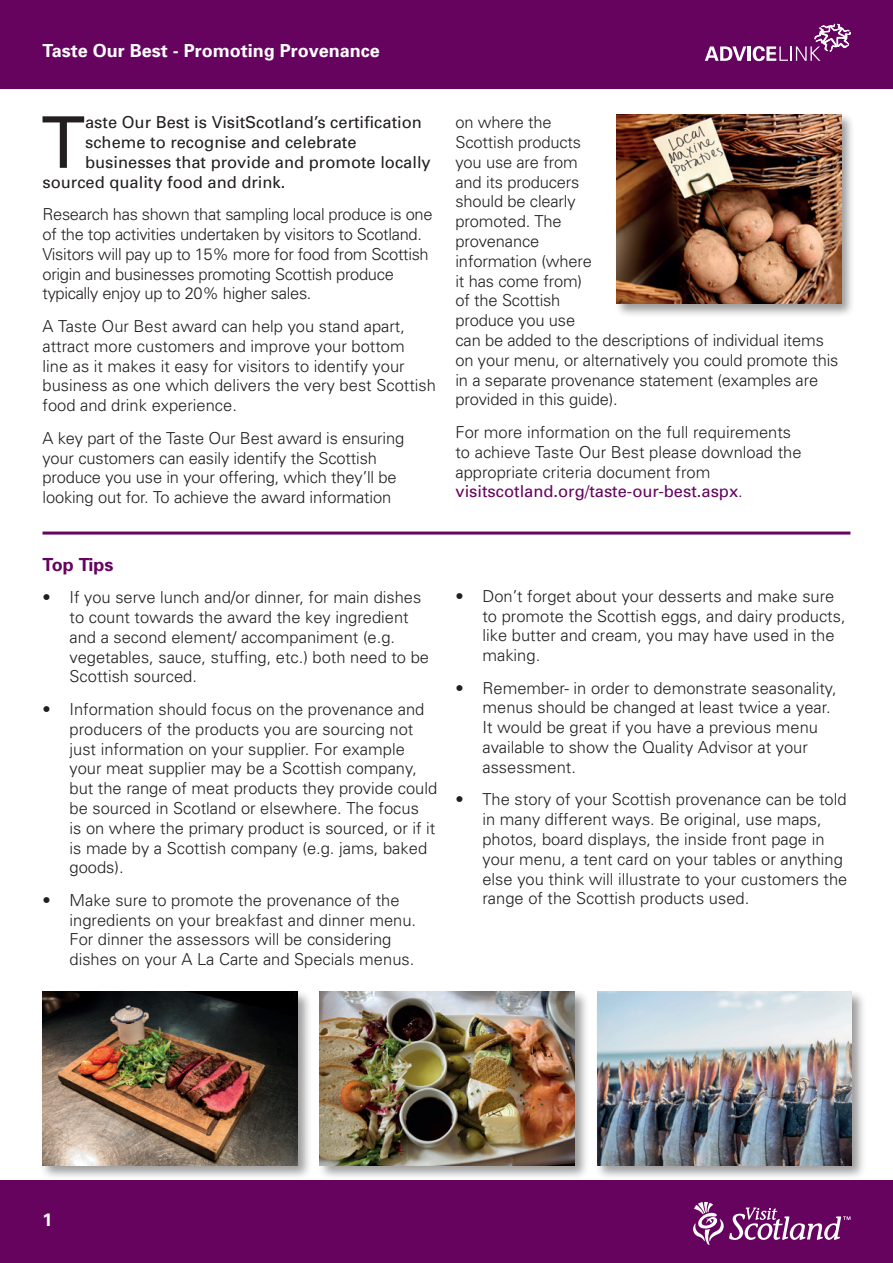
<style>
.page{position:relative;width:893px;height:1263px;background:#fff}
.page>*{position:absolute;margin:0;border:0;box-sizing:border-box;transform-origin:0 0}
.t1{font:71.4px "Univers";color:#231f20}
.t2{font:700 18px "Univers";color:#fff}
.t3{font:700 18px "Univers";color:#65035f}
.t4{font:300 16.5px/19.8px "Univers";color:#231f20}
.t5{font:300 16.5px/19.8px "Univers";letter-spacing:-.02em;color:#231f20}
.t6{font:16.5px "Univers";color:#231f20}
.s1{font-weight:400;color:#65035f}
</style>
<div class="page">
<div style="left:0;top:0;width:893px;height:89px;background:#65035f"></div>
<div style="left:0;top:1180px;width:893px;height:83px;background:#65035f"></div>
<svg style="left:705px;top:46px;width:41px;height:15px"></svg>
<hr style="left:748px;top:46px;width:3px;height:15px;background:#fff">
<svg style="left:753px;top:24px;width:97px;height:37px"></svg>
<svg style="left:693px;top:1202px;width:157px;height:43px"></svg>
<div style="left:614px;top:113px;width:241px;height:205px;background:#231f20;opacity:.45"></div>
<img style="left:617px;top:115px;width:224px;height:189px">
<div style="left:40px;top:989px;width:272px;height:191px;background:#231f20;opacity:.45"></div>
<img style="left:43px;top:992px;width:254px;height:173px">
<hr style="left:43px;top:531px;width:807px;height:3px;background:#65035f">
<div style="left:317px;top:989px;width:273px;height:191px;background:#231f20;opacity:.45"></div>
<img style="left:320px;top:992px;width:254px;height:173px">
<div style="left:595px;top:989px;width:272px;height:191px;background:#231f20;opacity:.45"></div>
<img style="left:597px;top:992px;width:255px;height:173px">
<p class="t2" style="left:43px;top:39px;width:339px">Taste Our Best - Promoting Provenance</p>
<h1 class="t1" style="left:42px;top:98px;width:45px">T</h1>
<p class="t6" style="left:85px;top:112px;width:338px">aste Our Best is VisitScotland’s certification</p>
<p class="t6" style="left:85px;top:132px;width:273px">scheme to recognise and celebrate</p>
<p class="t6" style="left:85px;top:152px;width:347px">businesses that provide and promote locally</p>
<p class="t6" style="left:43px;top:172px;width:244px">sourced quality food and drink.</p>
<p class="t5" style="left:43px;top:204px;width:391px">Research has shown that sampling local produce is one of the top activities undertaken by visitors to Scotland.<br>Visitors will pay up to 15% more for food from Scottish origin and businesses promoting Scottish produce typically enjoy up to 20% higher sales.</p>
<p class="t4" style="left:43px;top:316px;width:395px">A Taste Our Best award can help you stand apart, attract more customers and improve your bottom<br>line as it makes it easy for visitors to identify your business as one which delivers the very best Scottish food and drink experience.</p>
<p class="t4" style="left:43px;top:427px;width:363px">A key part of the Taste Our Best award is ensuring your customers can easily identify the Scottish produce you use in your offering, which they’ll be looking out for. To achieve the award information</p>
<p class="t4" style="left:455px;top:112px;width:384px">on where the<br>Scottish products<br>you use are from<br>and its producers<br>should be clearly<br>promoted. The<br>provenance<br>information (where<br>it has come from)<br>of the Scottish<br>produce you use<br>can be added to the descriptions of individual items on your menu, or alternatively you could promote this in a separate provenance statement (examples are provided in this guide).</p>
<p class="t4" style="left:455px;top:422px;width:348px">For more information on the full requirements to achieve Taste Our Best please download the appropriate criteria document from <span class="s1">visitscotland.org/taste-our-best.aspx</span>.</p>
<p class="t3" style="left:43px;top:553px;width:73px">Top Tips</p>
<p class="t4" style="left:70px;top:587px;width:361px;text-indent:-27px">• If you serve lunch and/or dinner, for main dishes to count towards the award the key ingredient and a second element/ accompaniment (e.g. vegetables, sauce, stuffing, etc.) both need to be Scottish sourced.</p>
<p class="t4" style="left:70px;top:699px;width:369px;text-indent:-27px">• Information should focus on the provenance and producers of the products you are sourcing not just information on your supplier. For example your meat supplier may be a Scottish company, but the range of meat products they provide could be sourced in Scotland or elsewhere. The focus<br>is on where the primary product is sourced, or if it is made by a Scottish company (e.g. jams, baked goods).</p>
<p class="t4" style="left:70px;top:890px;width:348px;text-indent:-27px">• Make sure to promote the provenance of the ingredients on your breakfast and dinner menu.<br>For dinner the assessors will be considering dishes on your A La Carte and Specials menus.</p>
<p class="t4" style="left:482px;top:585px;width:365px;text-indent:-27px">• Don’t forget about your desserts and make sure to promote the Scottish eggs, and dairy products, like butter and cream, you may have used in the making.</p>
<p class="t4" style="left:482px;top:677px;width:356px;text-indent:-27px">• Remember- in order to demonstrate seasonality, menus should be changed at least twice a year.<br>It would be great if you have a previous menu available to show the Quality Advisor at your assessment.</p>
<p class="t4" style="left:482px;top:789px;width:366px;text-indent:-27px">• The story of your Scottish provenance can be told in many different ways. Be original, use maps, photos, board displays, the inside front page in your menu, a tent card on your tables or anything else you think will illustrate to your customers the range of the Scottish products used.</p>
<p class="t2" style="left:43px;top:1208px;width:12px">1</p>
</div>
